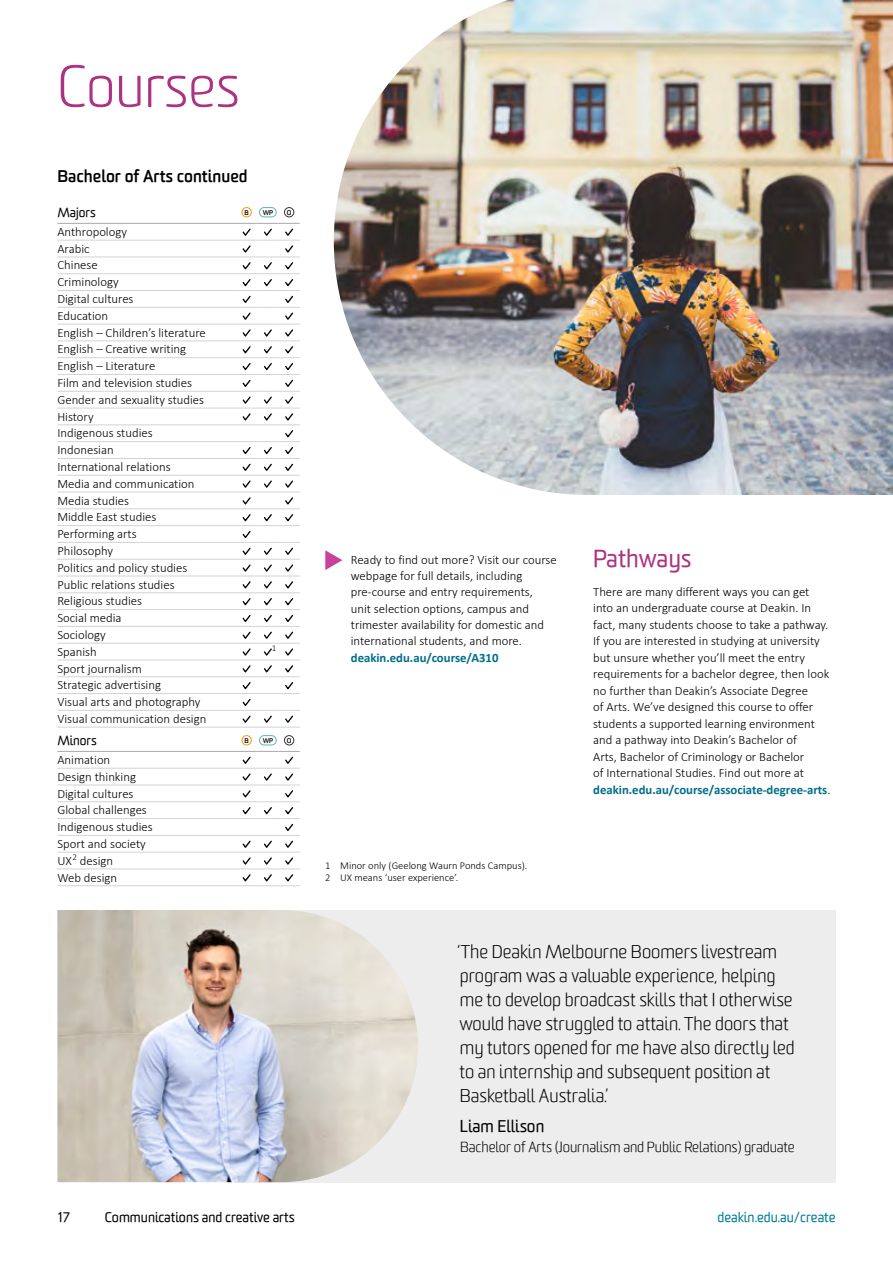
<style>
.page{position:relative;width:893px;height:1263px;background:#fff}
.page>*{position:absolute;margin:0;border:0;box-sizing:border-box;transform-origin:0 0}
.t1{font:300 57px "Worldly";color:#ac3382}
.combined_related_courses_heading_-_h2{font:24px "Worldly";color:#ac3382}
.profile_quote{font:300 18px/24px "Worldly";color:#000}
.course_title_-_h3{font:700 16.5px "Worldly";color:#000}
.profile_name{font:16.5px "Worldly";color:#000}
.profile_course_title{font:300 14.25px "Worldly";letter-spacing:-.005em;color:#000}
.t2{font:13.5px "Worldly";color:#000}
.page_number_footer{font:13.5px "Worldly";color:#007d98}
.body_text{font:300 12.75px/16.5px "Calibri";color:#000}
.course_subheading_1_-_h4{font:12.75px "Worldly";color:#000}
.t3{font:300 10.5px "Calibri";color:#000}
.body_text-2{font:300 8.85px "Calibri";color:#000}
.campus_code_small{font:700 6.6px "Worldly";color:#000}
.s1{font-weight:700;color:#006d88}
</style>
<div class="page">
<hr style="left:57px;top:223px;width:179px;height:1px;background:#a7a9ac">
<hr style="left:57px;top:240px;width:179px;height:1px;background:#d1d3d4">
<hr style="left:57px;top:257px;width:179px;height:1px;background:#d1d3d4">
<hr style="left:57px;top:273px;width:179px;height:1px;background:#d1d3d4">
<hr style="left:57px;top:290px;width:179px;height:1px;background:#d1d3d4">
<hr style="left:57px;top:307px;width:179px;height:1px;background:#d1d3d4">
<hr style="left:57px;top:324px;width:179px;height:1px;background:#d1d3d4">
<hr style="left:57px;top:341px;width:179px;height:1px;background:#d1d3d4">
<hr style="left:57px;top:357px;width:179px;height:1px;background:#d1d3d4">
<hr style="left:57px;top:374px;width:179px;height:1px;background:#d1d3d4">
<hr style="left:57px;top:391px;width:179px;height:1px;background:#d1d3d4">
<hr style="left:57px;top:408px;width:179px;height:1px;background:#d1d3d4">
<hr style="left:57px;top:425px;width:179px;height:1px;background:#d1d3d4">
<hr style="left:57px;top:441px;width:179px;height:1px;background:#d1d3d4">
<hr style="left:57px;top:458px;width:179px;height:1px;background:#d1d3d4">
<hr style="left:57px;top:475px;width:179px;height:1px;background:#d1d3d4">
<hr style="left:57px;top:492px;width:179px;height:1px;background:#d1d3d4">
<hr style="left:57px;top:509px;width:179px;height:1px;background:#d1d3d4">
<hr style="left:57px;top:525px;width:179px;height:1px;background:#d1d3d4">
<hr style="left:57px;top:542px;width:179px;height:1px;background:#d1d3d4">
<hr style="left:57px;top:559px;width:179px;height:1px;background:#d1d3d4">
<hr style="left:57px;top:576px;width:179px;height:1px;background:#d1d3d4">
<hr style="left:57px;top:592px;width:179px;height:1px;background:#d1d3d4">
<hr style="left:57px;top:609px;width:179px;height:1px;background:#d1d3d4">
<hr style="left:57px;top:626px;width:179px;height:1px;background:#d1d3d4">
<hr style="left:57px;top:643px;width:179px;height:1px;background:#d1d3d4">
<hr style="left:57px;top:660px;width:179px;height:1px;background:#d1d3d4">
<hr style="left:57px;top:676px;width:179px;height:1px;background:#d1d3d4">
<hr style="left:57px;top:693px;width:179px;height:1px;background:#d1d3d4">
<hr style="left:57px;top:710px;width:179px;height:1px;background:#d1d3d4">
<hr style="left:57px;top:727px;width:179px;height:1px;background:#d1d3d4">
<div style="left:242px;top:207px;width:10px;height:10px;border:1px solid #ff9300;border-radius:50%"></div>
<div style="left:259px;top:207px;width:18px;height:10px;border:1px solid #58bcaf;border-radius:5px"></div>
<div style="left:284px;top:207px;width:10px;height:10px;border:1px solid #363635;border-radius:50%"></div>
<svg style="left:236px;top:223px;width:64px;height:505px"></svg>
<hr style="left:57px;top:751px;width:179px;height:1px;background:#a7a9ac">
<hr style="left:57px;top:768px;width:179px;height:1px;background:#d1d3d4">
<hr style="left:57px;top:818px;width:179px;height:1px;background:#d1d3d4">
<hr style="left:57px;top:835px;width:179px;height:1px;background:#d1d3d4">
<hr style="left:57px;top:852px;width:179px;height:1px;background:#d1d3d4">
<hr style="left:57px;top:869px;width:179px;height:1px;background:#d1d3d4">
<hr style="left:57px;top:885px;width:179px;height:1px;background:#d1d3d4">
<hr style="left:57px;top:785px;width:179px;height:1px;background:#d1d3d4">
<hr style="left:57px;top:801px;width:179px;height:1px;background:#d1d3d4">
<div style="left:242px;top:735px;width:10px;height:10px;border:1px solid #ff9300;border-radius:50%"></div>
<div style="left:259px;top:735px;width:18px;height:10px;border:1px solid #58bcaf;border-radius:5px"></div>
<div style="left:284px;top:735px;width:10px;height:10px;border:1px solid #363635;border-radius:50%"></div>
<svg style="left:236px;top:751px;width:64px;height:135px"></svg>
<svg style="left:325px;top:550px;width:17px;height:20px"></svg>
<img style="left:334px;top:0;width:559px;height:495px">
<div style="left:235px;top:910px;width:601px;height:272px;background:#ededee"></div>
<img style="left:57px;top:910px;width:361px;height:272px">
<h1 class="t1" style="left:57px;top:53px;width:184px">Courses</h1>
<h3 class="course_title_-_h3" style="left:57px;top:166px;width:192px">Bachelor of Arts continued</h3>
<h4 class="course_subheading_1_-_h4" style="left:57px;top:204px;width:40px">Majors</h4>
<p class="campus_code_small" style="left:244px;top:208px;width:6px">B</p>
<p class="campus_code_small" style="left:263px;top:208px;width:12px">WP</p>
<p class="campus_code_small" style="left:287px;top:208px;width:6px">O</p>
<p class="body_text" style="left:57px;top:223px;width:71px">Anthropology</p>
<p class="body_text" style="left:57px;top:240px;width:34px">Arabic</p>
<p class="body_text" style="left:57px;top:256px;width:42px">Chinese</p>
<p class="body_text" style="left:57px;top:273px;width:63px">Criminology</p>
<p class="body_text" style="left:57px;top:290px;width:78px">Digital cultures</p>
<p class="body_text" style="left:57px;top:307px;width:52px">Education</p>
<p class="body_text" style="left:57px;top:324px;width:150px">English – Children’s literature</p>
<p class="body_text" style="left:57px;top:340px;width:130px">English – Creative writing</p>
<p class="body_text" style="left:57px;top:357px;width:99px">English – Literature</p>
<p class="body_text" style="left:57px;top:374px;width:136px">Film and television studies</p>
<p class="body_text" style="left:57px;top:391px;width:148px">Gender and sexuality studies</p>
<p class="body_text" style="left:57px;top:407px;width:38px">History</p>
<p class="body_text" style="left:57px;top:424px;width:97px">Indigenous studies</p>
<p class="body_text" style="left:57px;top:441px;width:58px">Indonesian</p>
<p class="body_text" style="left:57px;top:458px;width:115px">International relations</p>
<p class="body_text" style="left:57px;top:475px;width:139px">Media and communication</p>
<p class="body_text" style="left:57px;top:491px;width:73px">Media studies</p>
<p class="body_text" style="left:57px;top:508px;width:100px">Middle East studies</p>
<p class="body_text" style="left:57px;top:525px;width:81px">Performing arts</p>
<p class="body_text" style="left:57px;top:542px;width:57px">Philosophy</p>
<p class="body_text" style="left:57px;top:559px;width:131px">Politics and policy studies</p>
<p class="body_text" style="left:57px;top:575px;width:119px">Public relations studies</p>
<p class="body_text" style="left:57px;top:592px;width:86px">Religious studies</p>
<p class="body_text" style="left:57px;top:609px;width:66px">Social media</p>
<p class="body_text" style="left:57px;top:626px;width:50px">Sociology</p>
<p class="body_text" style="left:57px;top:643px;width:41px">Spanish</p>
<p class="body_text-2" style="left:272px;top:643px;width:6px">1</p>
<p class="body_text" style="left:57px;top:659px;width:86px">Sport journalism</p>
<p class="body_text" style="left:57px;top:676px;width:105px">Strategic advertising</p>
<p class="body_text" style="left:57px;top:693px;width:145px">Visual arts and photography</p>
<p class="body_text" style="left:57px;top:710px;width:150px">Visual communication design</p>
<h4 class="course_subheading_1_-_h4" style="left:57px;top:732px;width:41px">Minors</h4>
<p class="campus_code_small" style="left:244px;top:736px;width:6px">B</p>
<p class="campus_code_small" style="left:263px;top:736px;width:12px">WP</p>
<p class="campus_code_small" style="left:287px;top:736px;width:6px">O</p>
<p class="body_text" style="left:57px;top:751px;width:54px">Animation</p>
<p class="body_text" style="left:57px;top:768px;width:80px">Design thinking</p>
<p class="body_text" style="left:57px;top:784px;width:78px">Digital cultures</p>
<p class="body_text" style="left:57px;top:801px;width:91px">Global challenges</p>
<p class="body_text" style="left:57px;top:818px;width:97px">Indigenous studies</p>
<p class="body_text" style="left:57px;top:835px;width:90px">Sport and society</p>
<p class="body_text" style="left:57px;top:852px;width:57px">UX<sup>2</sup> design</p>
<p class="body_text" style="left:57px;top:868px;width:61px">Web design</p>
<p class="body_text" style="left:351px;top:551px;width:207px">Ready to find out more? Visit our course webpage for full details, including pre-course and entry requirements,<br>unit selection options, campus and trimester availability for domestic and international students, and more. <span class="s1">deakin.edu.au/course/A310</span></p>
<p class="t3" style="left:325px;top:859px;width:204px">1 Minor only (Geelong Waurn Ponds Campus).</p>
<p class="t3" style="left:325px;top:871px;width:135px">2 UX means ‘user experience’.</p>
<h2 class="combined_related_courses_heading_-_h2" style="left:593px;top:543px;width:100px">Pathways</h2>
<p class="body_text" style="left:593px;top:583px;width:239px">There are many different ways you can get into an undergraduate course at Deakin. In fact, many students choose to take a pathway.<br>If you are interested in studying at university but unsure whether you’ll meet the entry requirements for a bachelor degree, then look no further than Deakin’s Associate Degree<br>of Arts. We’ve designed this course to offer students a supported learning environment and a pathway into Deakin’s Bachelor of<br>Arts, Bachelor of Criminology or Bachelor<br>of International Studies. Find out more at <span class="s1">deakin.edu.au/course/associate-degree-arts</span>.</p>
<p class="profile_quote" style="left:457px;top:940px;width:340px">‘The Deakin Melbourne Boomers livestream program was a valuable experience, helping me to develop broadcast skills that I otherwise would have struggled to attain. The doors that my tutors opened for me have also directly led to an internship and subsequent position at Basketball Australia.’</p>
<p class="profile_name" style="left:460px;top:1116px;width:86px">Liam Ellison</p>
<p class="profile_course_title" style="left:460px;top:1138px;width:336px">Bachelor of Arts (Journalism and Public Relations) graduate</p>
<p class="t2" style="left:57px;top:1209px;width:14px">17</p>
<p class="t2" style="left:105px;top:1209px;width:191px">Communications and creative arts</p>
<p class="page_number_footer" style="left:717px;top:1209px;width:120px">deakin.edu.au/create</p>
</div>
